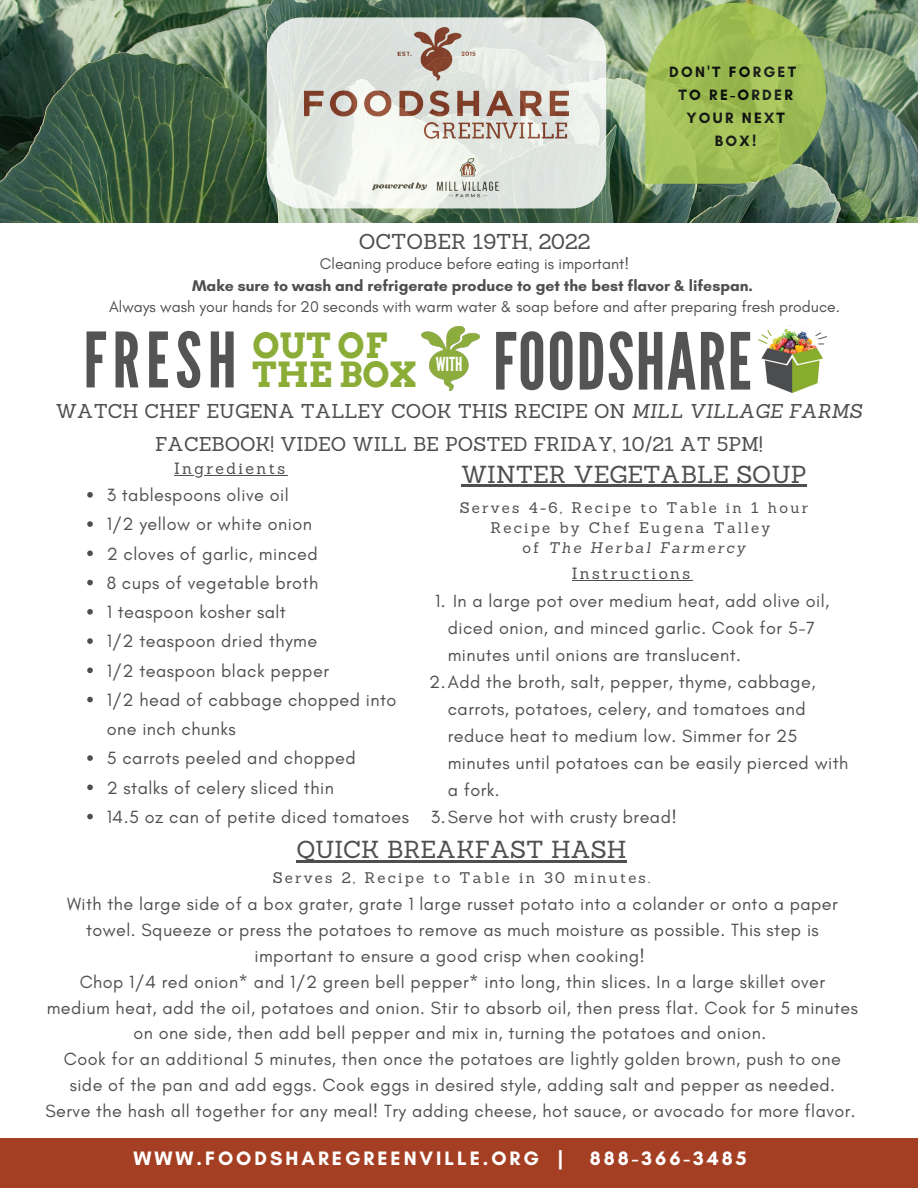
<style>
.page{position:relative;width:918px;height:1188px;background:#fff}
.page>*{position:absolute;margin:0;border:0;box-sizing:border-box;transform-origin:0 0}
.t1{font:78.45px "League Gothic";letter-spacing:.02em;color:#545454}
.t2{font:76.2px "League Gothic";letter-spacing:.08em;color:#545454}
.t3{font:700 34.8px "Arvo";color:#8bac37}
.t4{font:24px "Sanchez";color:#4f4f4f}
.t5{font:21px "Sanchez";color:#4f4f4f}
.t6{font:700 19.8px "Glacial Indifference";letter-spacing:.15em;color:#fff}
.t7{font:19.5px/32.7px "Sanchez";color:#4f4f4f;text-align:center}
.t8{font:19.35px "League Gothic";color:#fff}
.t9{font:18px/29.2px "Glacial Indifference";letter-spacing:.025em;color:#4f4f4f}
.t10{font:15.9px "Glacial Indifference";color:#4f4f4f}
.t11{font:700 15.9px "Glacial Indifference";color:#4f4f4f}
.t12{font:15.9px "Sanchez";letter-spacing:.15em;color:#4f4f4f}
.t13{font:700 15.3px/22.8px "Glacial Indifference";letter-spacing:.15em;color:#000;text-align:center}
.t14{font:15px/20.2px "Sanchez";letter-spacing:.15em;color:#4f4f4f;text-align:center}
.s1{font-style:italic}
</style>
<div class="page">
<img style="left:0;top:0;width:918px;height:223px">
<svg style="left:645px;top:3px;width:181px;height:181px;background:#9cb95c"></svg>
<svg style="left:267px;top:17px;width:339px;height:191px;fill:#e2e7e2"></svg>
<img style="left:304px;top:27px;width:265px;height:172px">
<div style="left:0;top:1138px;width:918px;height:50px;background:#a53f23"></div>
<img style="left:758px;top:325px;width:69px;height:68px">
<img style="left:422px;top:326px;width:57px;height:65px">
<hr style="left:174px;top:475px;width:114px;height:1px;background:#4f4f4f">
<svg style="left:87px;top:492px;width:6px;height:6px"></svg>
<svg style="left:87px;top:521px;width:6px;height:6px"></svg>
<svg style="left:87px;top:551px;width:6px;height:5px"></svg>
<svg style="left:87px;top:580px;width:6px;height:5px"></svg>
<svg style="left:87px;top:609px;width:6px;height:6px"></svg>
<svg style="left:87px;top:638px;width:6px;height:6px"></svg>
<svg style="left:87px;top:668px;width:6px;height:5px"></svg>
<svg style="left:87px;top:697px;width:6px;height:5px"></svg>
<svg style="left:87px;top:755px;width:6px;height:6px"></svg>
<svg style="left:87px;top:785px;width:6px;height:5px"></svg>
<svg style="left:87px;top:814px;width:6px;height:5px"></svg>
<hr style="left:572px;top:580px;width:121px;height:1px;background:#4f4f4f">
<hr style="left:461px;top:485px;width:346px;height:2px;background:#4f4f4f">
<hr style="left:297px;top:860px;width:330px;height:2px;background:#4f4f4f">
<p class="t5" style="left:359px;top:228px;width:233px">OCTOBER 19TH, 2022</p>
<p class="t13" style="left:669px;top:61px;width:128px">DON'T FORGET<br>TO RE-ORDER<br>YOUR NEXT<br>BOX!</p>
<p class="t10" style="left:320px;top:254px;width:311px">Cleaning produce before eating is important!</p>
<p class="t11" style="left:192px;top:276px;width:562px">Make sure to wash and refrigerate produce to get the best flavor &amp; lifespan.</p>
<p class="t10" style="left:109px;top:297px;width:733px">Always wash your hands for 20 seconds with warm water &amp; soap before and after preparing fresh produce.</p>
<h2 class="t2" style="left:83px;top:316px;width:305px">FRESH <sup>OUT</sup> <sup>OF</sup></h2>
<h3 class="t3" style="left:252px;top:354px;width:166px">THE BOX</h3>
<p class="t8" style="left:436px;top:353px;width:28px">WITH</p>
<h1 class="t1" style="left:493px;top:316px;width:260px">FOODSHARE</h1>
<p class="t7" style="left:56px;top:395px;width:808px">WATCH CHEF EUGENA TALLEY COOK THIS RECIPE ON <span class="s1">MILL VILLAGE FARMS<br></span>FACEBOOK! VIDEO WILL BE POSTED FRIDAY, 10/21 AT 5PM!</p>
<p class="t12" style="left:174px;top:458px;width:113px">Ingredients</p>
<p class="t9" style="left:107px;top:480px;width:304px">3 tablespoons olive oil<br>1/2 yellow or white onion<br>2 cloves of garlic, minced<br>8 cups of vegetable broth<br>1 teaspoon kosher salt<br>1/2 teaspoon dried thyme<br>1/2 teaspoon black pepper<br>1/2 head of cabbage chopped into one inch chunks<br>5 carrots peeled and chopped<br>2 stalks of celery sliced thin<br>14.5 oz can of petite diced tomatoes</p>
<h3 class="t4" style="left:461px;top:458px;width:347px">WINTER VEGETABLE SOUP</h3>
<p class="t14" style="left:460px;top:497px;width:350px">Serves 4-6, Recipe to Table in 1 hour<br>Recipe by Chef Eugena Talley<br>of <span class="s1">The Herbal Farmercy</span></p>
<p class="t12" style="left:572px;top:563px;width:120px">Instructions</p>
<p class="t9" style="left:435px;top:586px;width:396px">1. In a large pot over medium heat, add olive oil,</p>
<p class="t9" style="left:448px;top:613px;width:369px">diced onion, and minced garlic. Cook for 5-7</p>
<p class="t9" style="left:448px;top:640px;width:295px">minutes until onions are translucent.</p>
<p class="t9" style="left:429px;top:667px;width:388px">2.Add the broth, salt, pepper, thyme, cabbage,</p>
<p class="t9" style="left:448px;top:694px;width:359px">carrots, potatoes, celery, and tomatoes and</p>
<p class="t9" style="left:448px;top:721px;width:351px">reduce heat to medium low. Simmer for 25</p>
<p class="t9" style="left:448px;top:748px;width:402px">minutes until potatoes can be easily pierced with</p>
<p class="t9" style="left:448px;top:775px;width:53px">a fork.</p>
<p class="t9" style="left:431px;top:802px;width:247px">3.Serve hot with crusty bread!</p>
<h3 class="t4" style="left:297px;top:834px;width:332px">QUICK BREAKFAST HASH</h3>
<p class="t14" style="left:273px;top:867px;width:379px">Serves 2, Recipe to Table in 30 minutes.</p>
<p class="t9" style="left:45px;top:891px;width:814px;line-height:25.8px;text-align:center">With the large side of a box grater, grate 1 large russet potato into a colander or onto a paper towel. Squeeze or press the potatoes to remove as much moisture as possible. This step is important to ensure a good crisp when cooking!<br>Chop 1/4 red onion* and 1/2 green bell pepper* into long, thin slices. In a large skillet over medium heat, add the oil, potatoes and onion. Stir to absorb oil, then press flat. Cook for 5 minutes on one side, then add bell pepper and mix in, turning the potatoes and onion.<br>Cook for an additional 5 minutes, then once the potatoes are lightly golden brown, push to one side of the pan and add eggs. Cook eggs in desired style, adding salt and pepper as needed.<br>Serve the hash all together for any meal! Try adding cheese, hot sauce, or avocado for more flavor.</p>
<p class="t6" style="left:134px;top:1147px;width:431px">WWW.FOODSHAREGREENVILLE.ORG |</p>
<p class="t6" style="left:590px;top:1147px;width:158px">888-366-3485</p>
</div>
